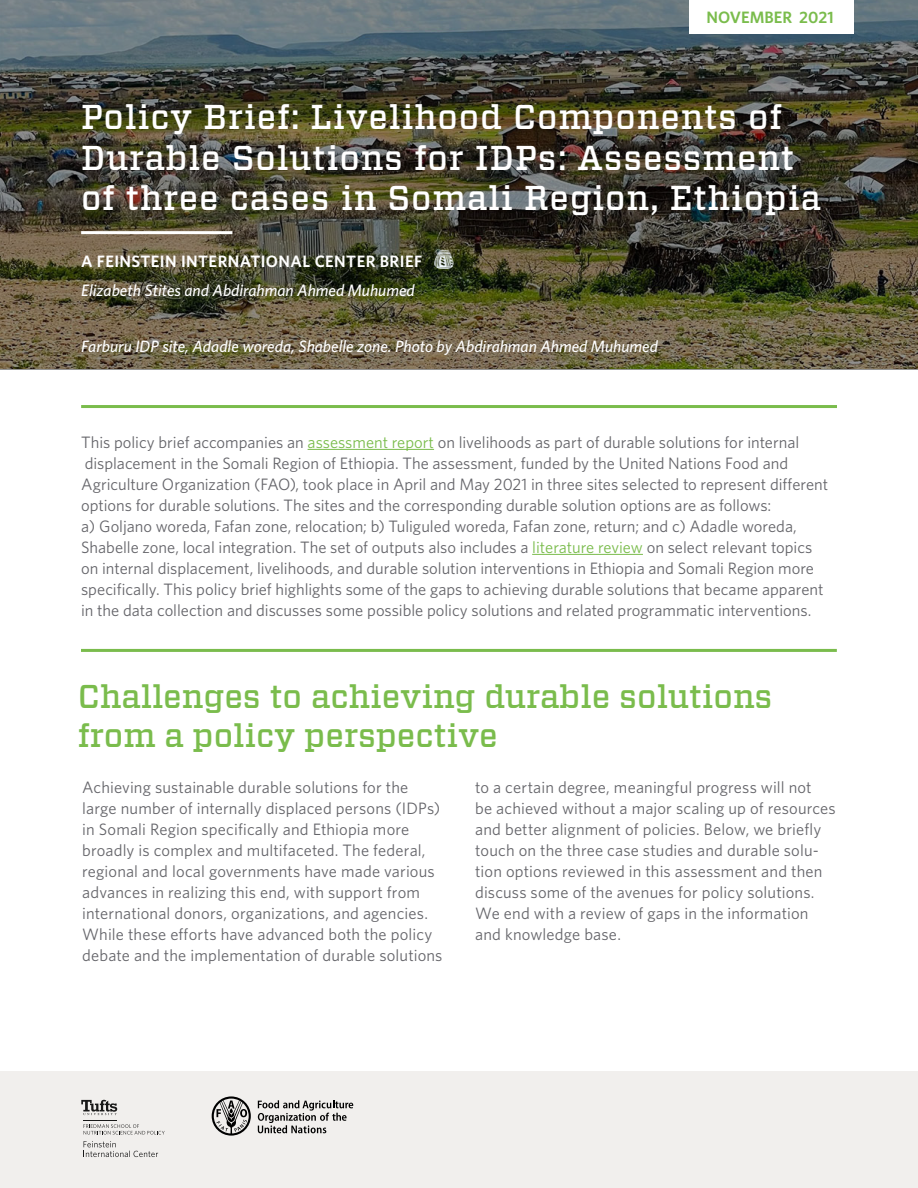
<style>
.page{position:relative;width:918px;height:1188px;background:#fff}
.page>*{position:absolute;margin:0;border:0;box-sizing:border-box;transform-origin:0 0}
.t1{font:500 34.5px/40.5px "Vitesse";letter-spacing:.025em;color:#fff}
.t2{font:500 33px/39.6px "Vitesse";color:#7abc4c}
.t3{font:16.5px/21px "Whitney";letter-spacing:.005em;color:#65656a}
.t4{font:italic 500 16.5px "Whitney";color:#fff}
.t5{font:600 16.5px "Whitney";letter-spacing:.025em;color:#fff}
.t6{font:600 16.5px "Whitney";color:#7abc4c}
.s1{color:#7abc4c}
</style>
<div class="page">
<img style="left:0;top:0;width:918px;height:369px">
<hr style="left:81px;top:231px;width:151px;height:3px;background:#fff">
<img style="left:434px;top:251px;width:20px;height:18px">
<div style="left:689px;top:0;width:164px;height:33px;background:#fff"></div>
<div style="left:0;top:1071px;width:918px;height:117px;background:#f1efed"></div>
<svg style="left:81px;top:1100px;width:36px;height:15px"></svg>
<hr style="left:83px;top:1120px;width:34px;height:1px;background:#000">
<svg style="left:84px;top:1124px;width:81px;height:11px"></svg>
<svg style="left:84px;top:1141px;width:74px;height:16px"></svg>
<hr style="left:308px;top:449px;width:126px;height:1px;background:#7abc4c">
<hr style="left:532px;top:554px;width:111px;height:1px;background:#7abc4c">
<hr style="left:81px;top:405px;width:756px;height:3px;background:#7abc4c">
<hr style="left:81px;top:649px;width:756px;height:3px;background:#7abc4c">
<svg style="left:258px;top:1100px;width:95px;height:33px"></svg>
<svg style="left:212px;top:1096px;width:39px;height:40px"></svg>
<p class="t6" style="left:706px;top:7px;width:129px">NOVEMBER 2021</p>
<h1 class="t1" style="left:81px;top:97px;width:741px">Policy Brief: Livelihood Components of<br>Durable Solutions for IDPs: Assessment of three cases in Somali Region, Ethiopia</h1>
<p class="t5" style="left:81px;top:250px;width:343px">A FEINSTEIN INTERNATIONAL CENTER BRIEF</p>
<p class="t4" style="left:81px;top:280px;width:335px">Elizabeth Stites and Abdirahman Ahmed Muhumed</p>
<p class="t4" style="left:81px;top:336px;width:578px">Farburu IDP site, Adadle woreda, Shabelle zone. Photo by Abdirahman Ahmed Muhumed</p>
<p class="t3" style="left:81px;top:431px;width:749px">This policy brief accompanies an <span class="s1">assessment report</span> on livelihoods as part of durable solutions for internal displacement in the Somali Region of Ethiopia. The assessment, funded by the United Nations Food and Agriculture Organization (FAO), took place in April and May 2021 in three sites selected to represent different options for durable solutions. The sites and the corresponding durable solution options are as follows:<br>a) Goljano woreda, Fafan zone, relocation; b) Tuliguled woreda, Fafan zone, return; and c) Adadle woreda, Shabelle zone, local integration. The set of outputs also includes a <span class="s1">literature review</span> on select relevant topics on internal displacement, livelihoods, and durable solution interventions in Ethiopia and Somali Region more specifically. This policy brief highlights some of the gaps to achieving durable solutions that became apparent in the data collection and discusses some possible policy solutions and related programmatic interventions.</p>
<h2 class="t2" style="left:78px;top:677px;width:696px">Challenges to achieving durable solutions from a policy perspective</h2>
<p class="t3" style="left:82px;top:777px;width:362px">Achieving sustainable durable solutions for the large number of internally displaced persons (IDPs) in Somali Region specifically and Ethiopia more broadly is complex and multifaceted. The federal, regional and local governments have made various advances in realizing this end, with support from international donors, organizations, and agencies.<br>While these efforts have advanced both the policy debate and the implementation of durable solutions</p>
<p class="t3" style="left:475px;top:777px;width:362px">to a certain degree, meaningful progress will not<br>be achieved without a major scaling up of resources and better alignment of policies. Below, we briefly touch on the three case studies and durable solu&shy;tion options reviewed in this assessment and then discuss some of the avenues for policy solutions.<br>We end with a review of gaps in the information and knowledge base.</p>
</div>
